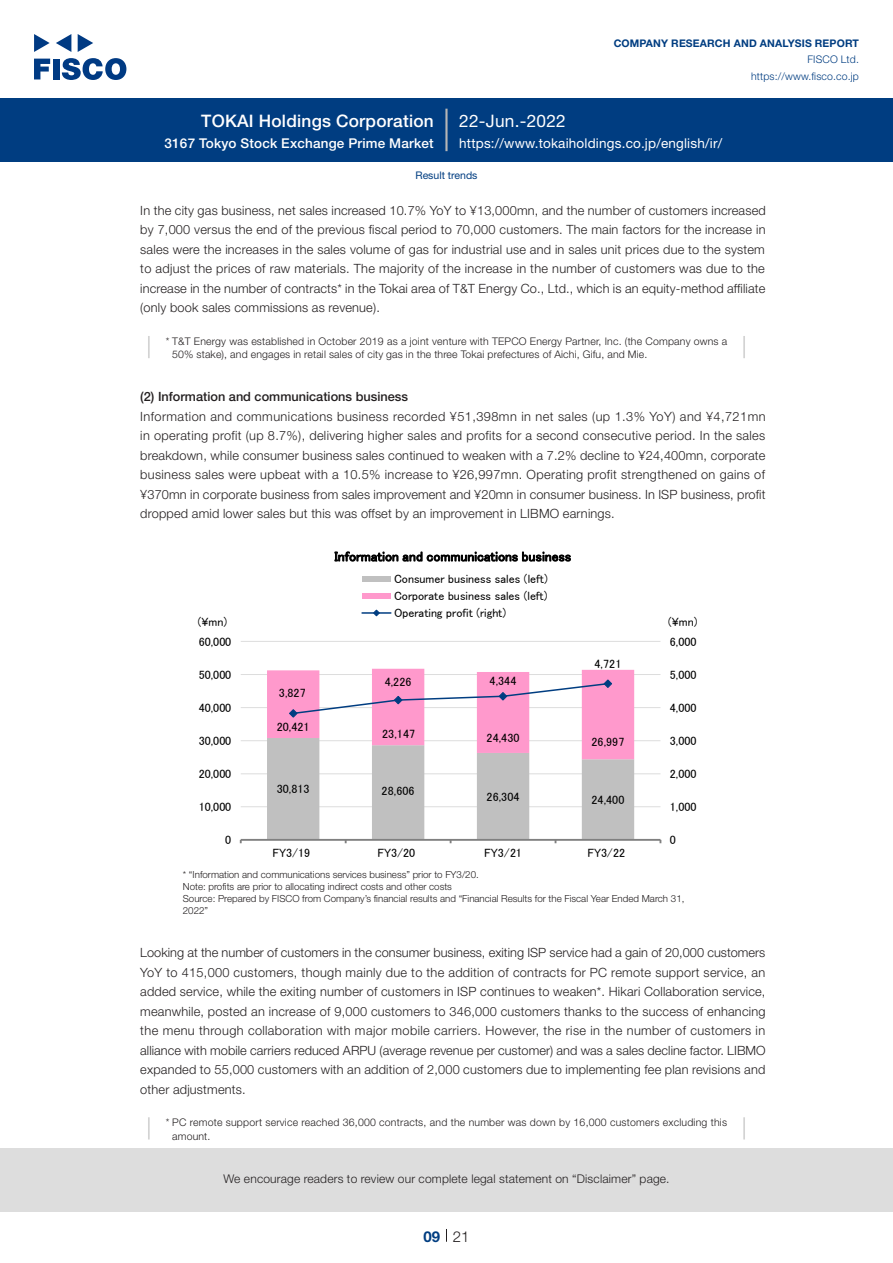
<style>
.page{position:relative;width:893px;height:1263px;background:#fff}
.page>*{position:absolute;margin:0;border:0;box-sizing:border-box;transform-origin:0 0}
.t1{font:500 17.25px "Helvetica Neue LT Std";letter-spacing:.015em;color:#fff}
.t2{font:17.25px "Helvetica Neue LT Std";letter-spacing:.015em;color:#fff}
.t3{font:300 15px "Helvetica Neue LT Std";color:#231f20}
.t4{font:700 15px "Helvetica Neue LT Std";color:#003d81}
.t5{font:13.5px "Helvetica Neue LT Std";letter-spacing:.015em;color:#fff}
.t6{font:13.5px "MS P Gothic";letter-spacing:.01em;color:#000}
.t7{font:500 13.5px "Helvetica Neue LT Std";letter-spacing:.015em;color:#fff}
.t8{font:300 12.75px/19.5px "Helvetica Neue LT Std";letter-spacing:.015em;color:#231f20;text-align:justify}
.t9{font:500 12.75px "Helvetica Neue LT Std";color:#231f20}
.t10{font:12.15px "MS P Gothic";letter-spacing:.005em;color:#000}
.t11{font:12px/17.1px "MS P Gothic";color:#000;text-align:justify}
.t12{font:300 12px "Helvetica Neue LT Std";letter-spacing:.015em;color:#231f20}
.t13{font:300 10.5px/13.5px "Helvetica Neue LT Std";letter-spacing:.015em;color:#231f20}
.t14{font:700 10.5px "Helvetica Neue LT Std";letter-spacing:.015em;color:#003d81}
.t15{font:300 10.5px/16.5px "Helvetica Neue LT Std";letter-spacing:.015em;color:#003d81;text-align:right}
.t16{font:10.5px "Helvetica Neue LT Std";color:#003d81}
.t17{font:300 9.75px/12px "Helvetica Neue LT Std";color:#231f20}
</style>
<div class="page">
<div style="left:0;top:1148px;width:893px;height:64px;background:#ddd"></div>
<svg style="left:34px;top:59px;width:16px;height:20px"></svg>
<div style="left:53px;top:59px;width:6px;height:20px;background:#003a83"></div>
<svg style="left:62px;top:58px;width:64px;height:22px"></svg>
<svg style="left:34px;top:34px;width:16px;height:18px"></svg>
<svg style="left:78px;top:34px;width:15px;height:18px"></svg>
<svg style="left:56px;top:34px;width:15px;height:18px"></svg>
<div style="left:0;top:98px;width:893px;height:64px;background:#003d81"></div>
<hr style="left:445px;top:109px;width:3px;height:42px;background:#b5b5b6">
<svg style="left:446px;top:1229px;width:1px;height:13px"></svg>
<hr style="left:148px;top:336px;width:2px;height:22px;background:#d3d3d3">
<hr style="left:743px;top:336px;width:2px;height:22px;background:#d3d3d3">
<hr style="left:241px;top:806px;width:419px;height:1px;background:#ddd">
<hr style="left:241px;top:773px;width:419px;height:1px;background:#ddd">
<hr style="left:241px;top:740px;width:419px;height:1px;background:#ddd">
<hr style="left:241px;top:707px;width:419px;height:1px;background:#ddd">
<hr style="left:241px;top:674px;width:419px;height:1px;background:#ddd">
<hr style="left:241px;top:641px;width:419px;height:1px;background:#ddd">
<hr style="left:241px;top:839px;width:419px;height:2px;background:#808080">
<svg style="left:267px;top:669px;width:367px;height:174px"></svg>
<div style="left:362px;top:576px;width:29px;height:6px;background:#c0c0c0"></div>
<div style="left:362px;top:593px;width:29px;height:6px;background:#f9c"></div>
<hr style="left:362px;top:612px;width:29px;height:2px;background:#003d81">
<svg style="left:372px;top:609px;width:8px;height:8px"></svg>
<hr style="left:148px;top:1117px;width:2px;height:22px;background:#d3d3d3">
<hr style="left:743px;top:1117px;width:2px;height:22px;background:#d3d3d3">
<h1 class="t1" style="left:201px;top:110px;width:234px">TOKAI Holdings Corporation</h1>
<p class="t7" style="left:165px;top:135px;width:271px">3167 Tokyo Stock Exchange Prime Market</p>
<h1 class="t2" style="left:459px;top:110px;width:108px">22-Jun.-2022</h1>
<p class="t14" style="left:614px;top:37px;width:247px">COMPANY RESEARCH AND ANALYSIS REPORT</p>
<p class="t15" style="left:751px;top:51px;width:109px">FISCO Ltd. https://www.fisco.co j p.</p>
<p class="t5" style="left:459px;top:135px;width:264px">https://www.tokaiholdings.co j p. /english /i r/</p>
<p class="t16" style="left:415px;top:169px;width:64px">Result trends</p>
<p class="t8" style="left:140px;top:200px;width:627px">In the city gas business, net sales increased 10.7% YoY to ¥13,000mn, and the number of customers increased by 7,000 versus the end of the previous fiscal period to 70,000 customers. The main factors for the increase in sales were the increases in the sales volume of gas for industrial use and in sales unit prices due to the system to adjust the prices of raw materials. The majority of the increase in the number of customers was due to the increase in the number of contracts* in the Tokai area of &amp;T T Energy Co., Ltd., which is an equity-method affiliate (only book sales commissions as revenue .(</p>
<p class="t13" style="left:172px;top:334px;width:557px;text-indent:-6px">* &amp;T T Energy was established in October 2019 as a joint venture with TEPCO Energy Partner, Inc (. the Company owns a<br>50% stake ,) and engages in retail sales of city gas in the three Tokai prefectures of Aichi, Gifu, and Mie.</p>
<p class="t9" style="left:140px;top:389px;width:269px">2( ) Information and communications business</p>
<p class="t8" style="left:140px;top:406px;width:627px">Information and communications business recorded ¥51,398mn in net sales (up 1.3% YoY) and ¥4,721mn in operating profit (up 8.7% ,) delivering higher sales and profits for a second consecutive period In. the sales breakdown, while consumer business sales continued to weaken with a 7.2% decline to ¥24,400mn, corporate business sales were upbeat with a 10.5% increase to ¥26,997mn. Operating profit strengthened on gains of ¥370mn in corporate business from sales improvement and ¥20mn in consumer business In. ISP business, profit dropped amid lower sales but this was offset by an improvement in LIBMO earnings.</p>
<p class="t11" style="left:198px;top:613px;width:31px">¥( mn)</p>
<p class="t6" style="left:334px;top:550px;width:238px">Information and communications business</p>
<p class="t11" style="left:394px;top:570px;width:155px">Consumer business sales (left( Corporate business sales (left( Operating profit (right(</p>
<p class="t11" style="left:668px;top:613px;width:31px">(¥mn(</p>
<p class="t10" style="left:199px;top:635px;width:34px">60,000</p>
<p class="t10" style="left:670px;top:635px;width:28px">6,000</p>
<p class="t11" style="left:199px;top:666px;width:34px">50,000</p>
<p class="t11" style="left:279px;top:684px;width:28px">3,827</p>
<p class="t11" style="left:385px;top:673px;width:28px">4,226</p>
<p class="t11" style="left:490px;top:672px;width:28px">4,344</p>
<p class="t11" style="left:594px;top:655px;width:28px">4,721</p>
<p class="t11" style="left:670px;top:666px;width:28px">5,000</p>
<p class="t11" style="left:199px;top:699px;width:34px">40,000</p>
<p class="t11" style="left:670px;top:699px;width:28px">4,000</p>
<p class="t11" style="left:199px;top:732px;width:34px">30,000</p>
<p class="t11" style="left:277px;top:718px;width:34px">20,421</p>
<p class="t10" style="left:382px;top:727px;width:35px">23,147</p>
<p class="t11" style="left:487px;top:729px;width:34px">24,430</p>
<p class="t11" style="left:591px;top:733px;width:34px">26,997</p>
<p class="t11" style="left:670px;top:732px;width:28px">3,000</p>
<p class="t11" style="left:199px;top:765px;width:34px">20,000</p>
<p class="t11" style="left:670px;top:765px;width:28px">2,000</p>
<p class="t11" style="left:199px;top:798px;width:34px">10,000</p>
<p class="t11" style="left:277px;top:780px;width:34px">30,813</p>
<p class="t11" style="left:382px;top:782px;width:34px">28,606</p>
<p class="t11" style="left:487px;top:788px;width:34px">26,304</p>
<p class="t11" style="left:591px;top:791px;width:34px">24,400</p>
<p class="t11" style="left:670px;top:798px;width:28px">1,000</p>
<p class="t11" style="left:225px;top:831px;width:8px">0</p>
<p class="t11" style="left:670px;top:831px;width:8px">0</p>
<p class="t11" style="left:273px;top:844px;width:39px">FY3/19</p>
<p class="t11" style="left:377px;top:844px;width:39px">FY3/20</p>
<p class="t11" style="left:484px;top:844px;width:39px">FY3/21</p>
<p class="t11" style="left:587px;top:844px;width:39px">FY3/22</p>
<p class="t17" style="left:183px;top:868px;width:503px">* “Information and communications services business” prior to FY3/20.<br>Note: profits are prior to allocating indirect costs and other costs<br>Source: Prepared by FISCO from Company s’ financial results and “Financial Results for the Fiscal Year Ended March 31, 2022“</p>
<p class="t8" style="left:140px;top:942px;width:627px">Looking at the number of customers in the consumer business, exiting ISP service had a gain of 20,000 customers YoY to 415,000 customers, though mainly due to the addition of contracts for PC remote support service, an added service, while the exiting number of customers in ISP continues to weaken .* Hikari Collaboration service, meanwhile, posted an increase of 9,000 customers to 346,000 customers thanks to the success of enhancing the menu through collaboration with major mobile carriers. However, the rise in the number of customers in alliance with mobile carriers reduced ARPU (average revenue per customer) and was a sales decline factor. LIBMO expanded to 55,000 customers with an addition of 2,000 customers due to implementing fee plan revisions and other adjustments.</p>
<p class="t13" style="left:172px;top:1115px;width:556px;text-indent:-6px">* PC remote support service reached 36,000 contracts, and the number was down by 16,000 customers excluding this amount.</p>
<p class="t12" style="left:223px;top:1171px;width:448px">We encourage readers to review our complete legal statement on “Disclaimer” page.</p>
<p class="t4" style="left:423px;top:1227px;width:18px">09</p>
<p class="t3" style="left:453px;top:1227px;width:18px">21</p>
</div>
